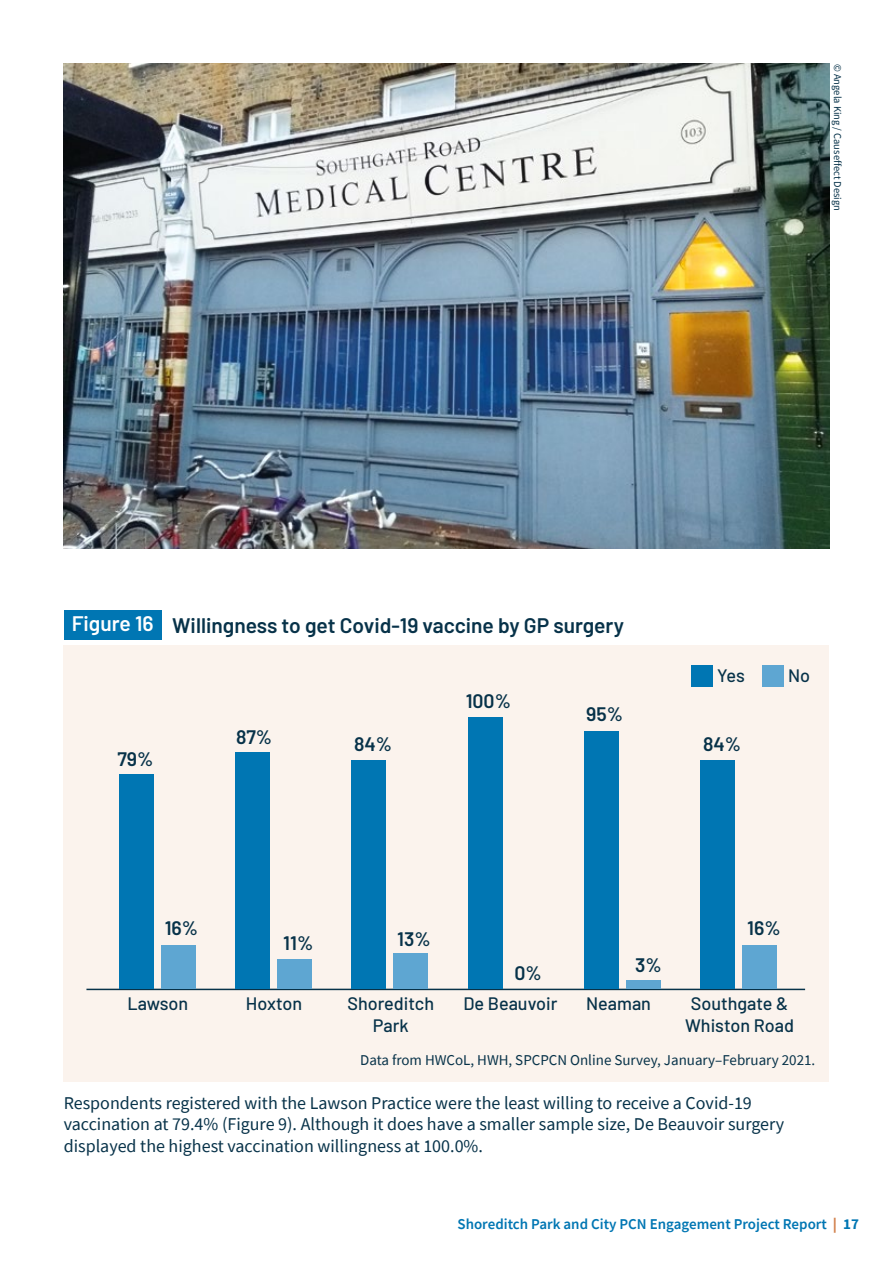
<style>
.page{position:relative;width:893px;height:1263px;background:#fff}
.page>*{position:absolute;margin:0;border:0;box-sizing:border-box;transform-origin:0 0}
.t1{font:600 21px "Barlow";color:#073249}
.t2{font:600 19.5px "Barlow";color:#073249}
.t3{font:18px/21.6px "Source Sans Pro";color:#073249}
.t4{font:500 18px/21.6px "Barlow";color:#073249;text-align:center}
.t5{font:15px "Source Sans Pro";color:#073249}
.t6{font:600 15px "Source Sans Pro";color:#0076b3}
.t7{font:10.5px "Source Sans Pro";color:#073249}
.s1{color:#fff}
.s2{font-weight:900;color:#d2814d}
.s3{font-weight:700}
</style>
<div class="page">
<div style="left:64px;top:645px;width:765px;height:437px;background:#fbf3ed"></div>
<img style="left:64px;top:64px;width:765px;height:485px">
<div style="left:64px;top:610px;width:98px;height:30px;background:#0076b3"></div>
<div style="left:691px;top:665px;width:21px;height:22px;background:#0076b3"></div>
<div style="left:762px;top:665px;width:21px;height:22px;background:#5ea6d2"></div>
<hr style="left:86px;top:989px;width:719px;height:1px;background:#073249">
<div style="left:742px;top:945px;width:35px;height:44px;background:#5ea6d2"></div>
<div style="left:700px;top:761px;width:35px;height:228px;background:#0076b3"></div>
<div style="left:626px;top:980px;width:34px;height:9px;background:#5ea6d2"></div>
<div style="left:584px;top:731px;width:35px;height:258px;background:#0076b3"></div>
<div style="left:468px;top:717px;width:35px;height:272px;background:#0076b3"></div>
<div style="left:393px;top:953px;width:35px;height:36px;background:#5ea6d2"></div>
<div style="left:352px;top:761px;width:34px;height:228px;background:#0076b3"></div>
<div style="left:277px;top:959px;width:35px;height:30px;background:#5ea6d2"></div>
<div style="left:235px;top:752px;width:35px;height:237px;background:#0076b3"></div>
<div style="left:161px;top:945px;width:34px;height:44px;background:#5ea6d2"></div>
<div style="left:119px;top:774px;width:35px;height:215px;background:#0076b3"></div>
<p class="t7" style="left:844px;top:64px;width:149px;rotate:90deg">© Angela King / Causeffect Design</p>
<p class="t1" style="left:72px;top:609px;width:554px"><span class="s1">Figure 16</span> Willingness to get Covid-19 vaccine by GP surgery</p>
<p class="t2" style="left:117px;top:745px;width:38px">79%</p>
<p class="t2" style="left:236px;top:722px;width:38px">87%</p>
<p class="t2" style="left:354px;top:730px;width:40px">84%</p>
<p class="t2" style="left:466px;top:686px;width:47px">100%</p>
<p class="t2" style="left:586px;top:700px;width:38px">95%</p>
<p class="t4" style="left:717px;top:664px;width:29px">Yes</p>
<p class="t4" style="left:788px;top:664px;width:24px">No</p>
<p class="t2" style="left:703px;top:730px;width:40px">84%</p>
<p class="t2" style="left:165px;top:914px;width:35px">16%</p>
<p class="t2" style="left:283px;top:928px;width:32px">11%</p>
<p class="t2" style="left:397px;top:924px;width:35px">13%</p>
<p class="t2" style="left:747px;top:914px;width:35px">16%</p>
<p class="t2" style="left:514px;top:959px;width:29px">0%</p>
<p class="t2" style="left:635px;top:951px;width:28px">3%</p>
<p class="t4" style="left:128px;top:991px;width:62px">Lawson</p>
<p class="t4" style="left:246px;top:991px;width:58px">Hoxton</p>
<p class="t4" style="left:348px;top:991px;width:88px">Shoreditch</p>
<p class="t4" style="left:463px;top:991px;width:95px">De Beauvoir</p>
<p class="t4" style="left:586px;top:991px;width:66px">Neaman</p>
<p class="t4" style="left:373px;top:1013px;width:37px">Park</p>
<p class="t4" style="left:685px;top:991px;width:110px">Southgate &amp;<br>Whiston Road</p>
<p class="t5" style="left:360px;top:1050px;width:457px">Data from HWCoL, HWH, SPCPCN Online Survey, January–February 2021.</p>
<p class="t3" style="left:64px;top:1091px;width:722px">Respondents registered with the Lawson Practice were the least willing to receive a Covid-19 vaccination at 79.4% (Figure 9). Although it does have a smaller sample size, De Beauvoir surgery displayed the highest vaccination willingness at 100.0%.</p>
<p class="t6" style="left:457px;top:1214px;width:403px">Shoreditch Park and City PCN Engagement Project Report <span class="s2">|</span> <span class="s3">17</span></p>
</div>
